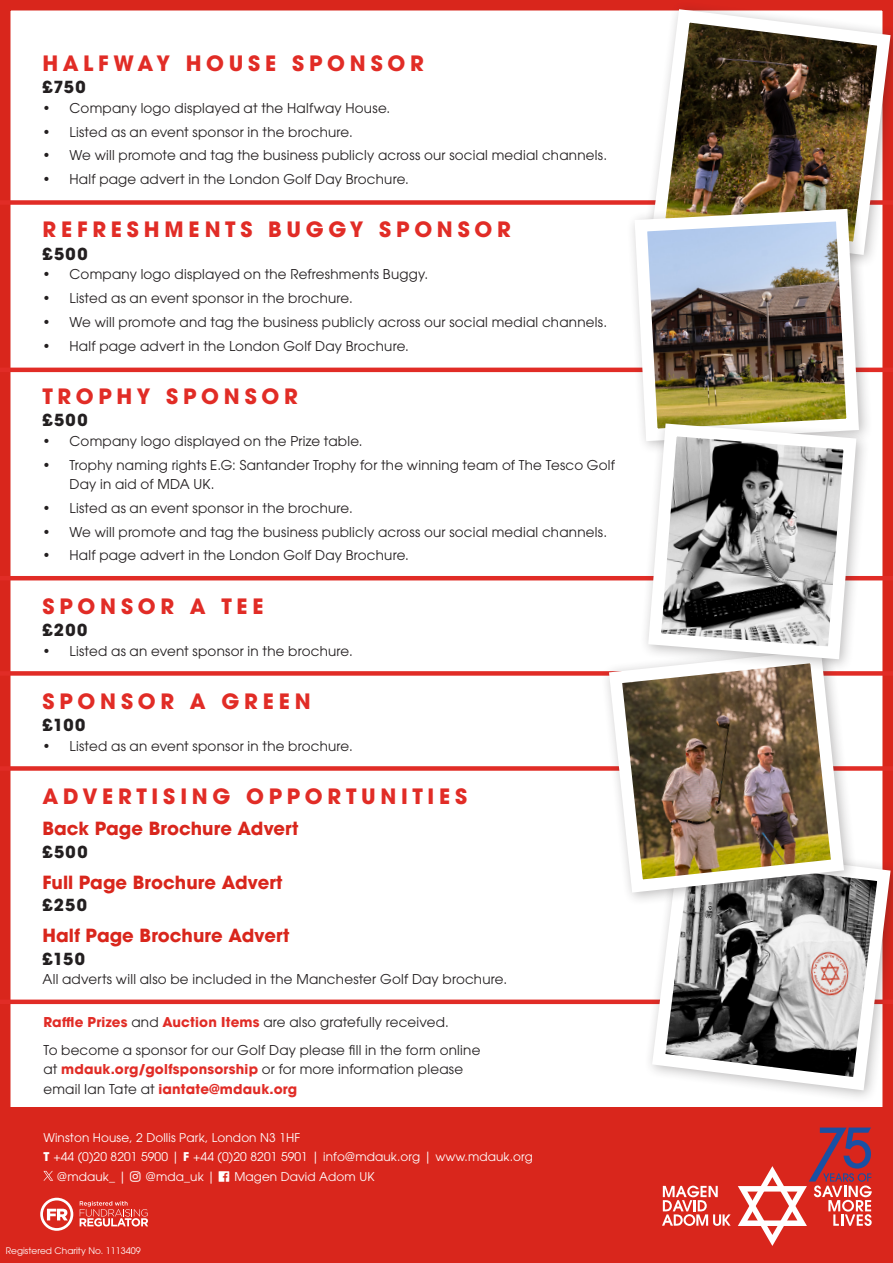
<style>
.page{position:relative;width:893px;height:1263px;background:#fff}
.page>*{position:absolute;margin:0;border:0;box-sizing:border-box;transform-origin:0 0}
.t1{font:700 21px "ITC Avant Garde Pro";letter-spacing:.225em;color:#e12c26}
.t2{font:700 18px "ITC Avant Garde Pro";letter-spacing:.005em;color:#d9261c}
.t3{font:700 16.5px "ITC Avant Garde Pro";letter-spacing:.08em;color:#231f20}
.t4{font:13.5px/19.5px "ITC Avant Garde Pro";letter-spacing:.015em;color:#231f20}
.t5{font:12px "ITC Avant Garde Pro";letter-spacing:.01em;color:#fff}
.t6{font:9px "ITC Avant Garde Pro";color:#fff}
.s1{font-weight:700;color:#e12c26}
.s2{font-weight:700}
</style>
<div class="page">
<div style="left:0;top:0;width:893px;height:1263px;border:10px solid #d9261c"></div>
<div style="left:0;top:1108px;width:893px;height:155px;background:#d9261c"></div>
<svg style="left:662px;top:1185px;width:69px;height:41px"></svg>
<svg style="left:738px;top:1127px;width:134px;height:119px"></svg>
<svg style="left:40px;top:1198px;width:33px;height:33px"></svg>
<svg style="left:80px;top:1201px;width:68px;height:25px"></svg>
<div style="left:0;top:999px;width:893px;height:5px;background:#e12c26"></div>
<div style="left:0;top:766px;width:893px;height:5px;background:#e12c26"></div>
<div style="left:0;top:671px;width:893px;height:5px;background:#e12c26"></div>
<hr style="left:0;top:576px;width:893px;height:4px;background:#e12c26">
<hr style="left:0;top:368px;width:893px;height:4px;background:#e12c26">
<div style="left:0;top:200px;width:893px;height:5px;background:#e12c26"></div>
<div style="left:643px;top:836px;width:250px;height:268px;background:#fff"></div>
<svg style="left:645px;top:838px;width:248px;height:259px"></svg>
<img style="left:645px;top:3px;width:248px;height:259px">
<div style="left:600px;top:641px;width:257px;height:265px;background:#231f20;opacity:.3"></div>
<img style="left:602px;top:643px;width:249px;height:256px">
<div style="left:626px;top:200px;width:247px;height:255px;background:#231f20;opacity:.3"></div>
<img style="left:628px;top:203px;width:237px;height:244px">
<div style="left:639px;top:415px;width:231px;height:258px;background:#231f20;opacity:.3"></div>
<svg style="left:642px;top:417px;width:221px;height:249px"></svg>
<svg style="left:43px;top:1171px;width:10px;height:10px"></svg>
<p class="t1" style="left:43px;top:49px;width:383px">HALFWAY HOUSE SPONSOR</p>
<p class="t3" style="left:43px;top:76px;width:45px">£750</p>
<p class="t4" style="left:43px;top:98px;width:349px">• Company logo displayed at the Halfway House.</p>
<p class="t4" style="left:43px;top:122px;width:312px">• Listed as an event sponsor in the brochure.</p>
<p class="t4" style="left:43px;top:145px;width:566px">• We will promote and tag the business publicly across our social medial channels.</p>
<p class="t4" style="left:43px;top:169px;width:368px">• Half page advert in the London Golf Day Brochure.</p>
<p class="t1" style="left:43px;top:216px;width:470px">REFRESHMENTS BUGGY SPONSOR</p>
<p class="t3" style="left:43px;top:243px;width:47px">£500</p>
<p class="t4" style="left:43px;top:264px;width:387px">• Company logo displayed on the Refreshments Buggy.</p>
<p class="t4" style="left:43px;top:288px;width:312px">• Listed as an event sponsor in the brochure.</p>
<p class="t4" style="left:43px;top:312px;width:566px">• We will promote and tag the business publicly across our social medial channels.</p>
<p class="t4" style="left:43px;top:336px;width:368px">• Half page advert in the London Golf Day Brochure.</p>
<p class="t1" style="left:43px;top:382px;width:257px">TROPHY SPONSOR</p>
<p class="t3" style="left:43px;top:409px;width:47px">£500</p>
<p class="t4" style="left:43px;top:431px;width:322px">• Company logo displayed on the Prize table.</p>
<p class="t4" style="left:70px;top:455px;width:547px;text-indent:-27px">• Trophy naming rights E.G: Santander Trophy for the winning team of The Tesco Golf<br>Day in aid of MDA UK.</p>
<p class="t4" style="left:43px;top:498px;width:312px">• Listed as an event sponsor in the brochure.</p>
<p class="t4" style="left:43px;top:522px;width:566px">• We will promote and tag the business publicly across our social medial channels.</p>
<p class="t4" style="left:43px;top:545px;width:368px">• Half page advert in the London Golf Day Brochure.</p>
<p class="t1" style="left:43px;top:592px;width:223px">SPONSOR A TEE</p>
<p class="t3" style="left:43px;top:619px;width:46px">£200</p>
<p class="t4" style="left:43px;top:641px;width:312px">• Listed as an event sponsor in the brochure.</p>
<p class="t1" style="left:43px;top:687px;width:270px">SPONSOR A GREEN</p>
<p class="t3" style="left:43px;top:714px;width:44px">£100</p>
<p class="t4" style="left:43px;top:736px;width:312px">• Listed as an event sponsor in the brochure.</p>
<p class="t1" style="left:43px;top:782px;width:426px">ADVERTISING OPPORTUNITIES</p>
<p class="t2" style="left:43px;top:816px;width:258px">Back Page Brochure Advert</p>
<p class="t3" style="left:43px;top:841px;width:47px">£500</p>
<p class="t2" style="left:43px;top:870px;width:242px">Full Page Brochure Advert</p>
<p class="t3" style="left:43px;top:894px;width:46px">£250</p>
<p class="t2" style="left:43px;top:923px;width:248px">Half Page Brochure Advert</p>
<p class="t3" style="left:43px;top:948px;width:44px">£150</p>
<p class="t4" style="left:43px;top:969px;width:466px">All adverts will also be included in the Manchester Golf Day brochure.</p>
<p class="t4" style="left:43px;top:1012px;width:407px"><span class="s1">Raffle Prizes</span> and <span class="s1">Auction Items</span> are also gratefully received.</p>
<p class="t4" style="left:43px;top:1040px;width:439px">To become a sponsor for our Golf Day please fill in the form online at <span class="s1">mdauk.org/golfsponsorship</span> or for more information please email Ian Tate at <span class="s1">iantate@mdauk.org</span></p>
<p class="t5" style="left:43px;top:1130px;width:258px">Winston House, 2 Dollis Park, London N3 1HF</p>
<p class="t5" style="left:43px;top:1149px;width:491px"><span class="s2">T</span> +44 (0)20 8201 5900 | <span class="s2">F</span> +44 (0)20 8201 5901 | info@mdauk.org | www.mdauk.org</p>
<p class="t5" style="left:57px;top:1169px;width:319px">@mdauk_ | ■▲▼ @mda_uk | □□ Magen David Adom UK</p>
<p class="t6" style="left:6px;top:1245px;width:136px">Registered Charity No. 1113409</p>
</div>
